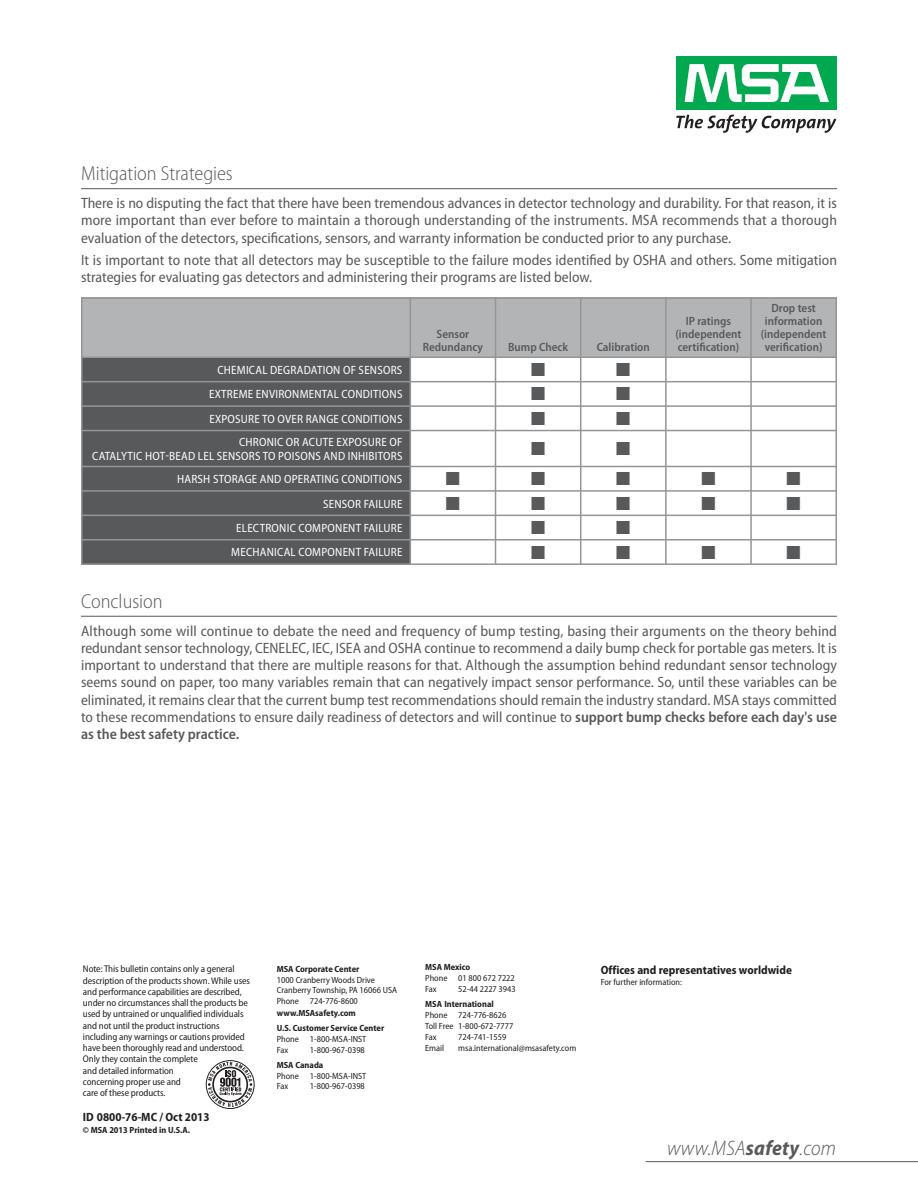
<style>
.page{position:relative;width:918px;height:1188px;background:#fff}
.page>*{position:absolute;margin:0;border:0;box-sizing:border-box;transform-origin:0 0}
.t1{font:italic 300 semi-condensed 21px "Myriad Pro";letter-spacing:.01em;color:#58595b}
.t2{font:300 semi-condensed 20.25px "Myriad Pro";color:#58595b}
.t3{font:semi-condensed 15px/17.2px "Myriad Pro";color:#58595b;text-align:justify}
.t4{font:semi-condensed 12px/24.2px "Myriad Pro";letter-spacing:.02em;color:#fff;text-align:right}
.t5{font:600 semi-condensed 12px/12.8px "Myriad Pro";color:#58595b;text-align:center}
.t6{font:700 semi-condensed 12px "Myriad Pro";color:#231f20}
.t7{font:semi-condensed 9.75px/11.2px "Myriad Pro";letter-spacing:-.01em;color:#231f20}
.t8{font:semi-condensed 9px/10.8px "Myriad Pro";color:#231f20}
.t9{font:700 semi-condensed 9px/15.1px "Myriad Pro";color:#231f20}
.s1{font-weight:600}
.s2{font-weight:700}
</style>
<div class="page">
<hr style="left:646px;top:1161px;width:272px;height:1px;background:#58595b">
<div style="left:677px;top:56px;width:160px;height:54px;background:#00a94f"></div>
<svg style="left:685px;top:64px;width:144px;height:38px"></svg>
<svg style="left:676px;top:115px;width:160px;height:18px"></svg>
<div style="left:206px;top:1060px;width:49px;height:49px;border:1px solid #231f20;border-radius:50%"></div>
<svg style="left:208px;top:1062px;width:44px;height:45px"></svg>
<div style="left:81px;top:297px;width:415px;height:60px;background:#b2b4b6"></div>
<div style="left:496px;top:297px;width:85px;height:60px;background:#b2b4b6"></div>
<div style="left:581px;top:297px;width:85px;height:60px;background:#b2b4b6"></div>
<div style="left:666px;top:297px;width:85px;height:60px;background:#b2b4b6"></div>
<div style="left:751px;top:297px;width:86px;height:60px;background:#b2b4b6"></div>
<div style="left:81px;top:357px;width:329px;height:25px;background:#58595b"></div>
<div style="left:81px;top:382px;width:329px;height:24px;background:#58595b"></div>
<div style="left:81px;top:406px;width:329px;height:25px;background:#58595b"></div>
<div style="left:81px;top:431px;width:329px;height:35px;background:#58595b"></div>
<div style="left:81px;top:466px;width:329px;height:25px;background:#58595b"></div>
<div style="left:81px;top:491px;width:329px;height:24px;background:#58595b"></div>
<div style="left:81px;top:515px;width:329px;height:25px;background:#58595b"></div>
<div style="left:81px;top:540px;width:329px;height:25px;background:#58595b"></div>
<hr style="left:81px;top:297px;width:1px;height:268px;background:#939598">
<hr style="left:410px;top:297px;width:1px;height:268px;background:#939598">
<hr style="left:495px;top:297px;width:1px;height:268px;background:#939598">
<hr style="left:580px;top:297px;width:1px;height:268px;background:#939598">
<hr style="left:665px;top:297px;width:2px;height:268px;background:#939598">
<hr style="left:750px;top:297px;width:2px;height:268px;background:#939598">
<hr style="left:836px;top:297px;width:1px;height:268px;background:#939598">
<hr style="left:81px;top:297px;width:756px;height:2px;background:#939598">
<hr style="left:81px;top:357px;width:756px;height:1px;background:#939598">
<hr style="left:81px;top:381px;width:756px;height:1px;background:#939598">
<hr style="left:81px;top:405px;width:756px;height:2px;background:#939598">
<hr style="left:81px;top:430px;width:756px;height:1px;background:#939598">
<hr style="left:81px;top:466px;width:756px;height:1px;background:#939598">
<hr style="left:81px;top:490px;width:756px;height:2px;background:#939598">
<hr style="left:81px;top:515px;width:756px;height:1px;background:#939598">
<hr style="left:81px;top:539px;width:756px;height:2px;background:#939598">
<hr style="left:81px;top:563px;width:756px;height:2px;background:#939598">
<hr style="left:81px;top:188px;width:756px;height:1px;background:#58595b">
<hr style="left:81px;top:616px;width:756px;height:1px;background:#58595b">
<h2 class="t2" style="left:81px;top:166px;width:153px">Mitigation Strategies</h2>
<p class="t3" style="left:81px;top:196px;width:758px">There is no disputing the fact that there have been tremendous advances in detector technology and durability. For that reason, it is more important than ever before to maintain a thorough understanding of the instruments. MSA recommends that a thorough evaluation of the detectors, specifications, sensors, and warranty information be conducted prior to any purchase.</p>
<p class="t3" style="left:81px;top:253px;width:758px">It is important to note that all detectors may be susceptible to the failure modes identified by OSHA and others. Some mitigation strategies for evaluating gas detectors and administering their programs are listed below.</p>
<p class="t4" style="left:209px;top:359px;width:195px">CHEMICAL DEGRADATION OF SENSORS<br>EXTREME ENVIRONMENTAL CONDITIONS<br>EXPOSURE TO OVER RANGE CONDITIONS<br>CHRONIC OR ACUTE EXPOSURE OF</p>
<p class="t4" style="left:92px;top:445px;width:312px">CATALYTIC HOT-BEAD LEL SENSORS TO POISONS AND INHIBITORS HARSH STORAGE AND OPERATING CONDITIONS<br>SENSOR FAILURE<br>ELECTRONIC COMPONENT FAILURE<br>MECHANICAL COMPONENT FAILURE</p>
<p class="t5" style="left:423px;top:328px;width:62px">Sensor<br>Redundancy</p>
<p class="t5" style="left:508px;top:341px;width:62px">Bump Check</p>
<p class="t5" style="left:597px;top:341px;width:55px">Calibration</p>
<p class="t5" style="left:676px;top:316px;width:67px">IP ratings (independent certification)</p>
<p class="t5" style="left:761px;top:303px;width:67px">Drop test information (independent verification)</p>
<h2 class="t2" style="left:81px;top:593px;width:83px">Conclusion</h2>
<p class="t3" style="left:81px;top:623px;width:758px">Although some will continue to debate the need and frequency of bump testing, basing their arguments on the theory behind redundant sensor technology, CENELEC, IEC, ISEA and OSHA continue to recommend a daily bump check for portable gas meters. It is important to understand that there are multiple reasons for that. Although the assumption behind redundant sensor technology seems sound on paper, too many variables remain that can negatively impact sensor performance. So, until these variables can be eliminated, it remains clear that the current bump test recommendations should remain the industry standard. MSA stays committed to these recommendations to ensure daily readiness of detectors and will continue to <span class="s1">support bump checks before each day's use as the best safety practice.</span></p>
<p class="t7" style="left:83px;top:964px;width:169px">Note: This bulletin contains only a general description of the products shown. While uses and performance capabilities are described, under no circumstances shall the products be used by untrained or unqualified individuals and not until the product instructions including any warnings or cautions provided have been thoroughly read and understood.<br>Only they contain the complete<br>and detailed information<br>concerning proper use and<br>care of these products.</p>
<p class="t6" style="left:83px;top:1110px;width:128px">ID 0800-76-MC / Oct 2013</p>
<p class="t9" style="left:83px;top:1122px;width:109px">© MSA 2013 Printed in U.S.A.</p>
<p class="t9" style="left:277px;top:961px;width:84px">MSA Corporate Center</p>
<p class="t8" style="left:277px;top:975px;width:122px">1000 Cranberry Woods Drive<br>Cranberry Township, PA 16066 USA<br>Phone 724-776-8600</p>
<p class="t9" style="left:277px;top:1005px;width:109px">www.MSAsafety.com<br>U.S. Customer Service Center</p>
<p class="t8" style="left:277px;top:1034px;width:91px">Phone 1-800-MSA-INST<br>Fax</p>
<p class="t8" style="left:310px;top:1045px;width:57px">1-800-967-0398</p>
<p class="t9" style="left:277px;top:1057px;width:48px">MSA Canada</p>
<p class="t8" style="left:277px;top:1071px;width:91px">Phone 1-800-MSA-INST<br>Fax</p>
<p class="t8" style="left:310px;top:1082px;width:57px">1-800-967-0398</p>
<p class="t9" style="left:425px;top:960px;width:47px">MSA Mexico</p>
<p class="t8" style="left:425px;top:973px;width:91px">Phone 01 800 672 7222<br>Fax</p>
<p class="t8" style="left:458px;top:984px;width:59px">52-44 2227 3943</p>
<p class="t9" style="left:425px;top:996px;width:70px">MSA International</p>
<p class="t8" style="left:425px;top:1010px;width:90px">Phone 724-776-8626<br>Toll Free 1-800-672-7777<br>Fax</p>
<p class="t8" style="left:458px;top:1032px;width:50px">724-741-1559</p>
<p class="t8" style="left:425px;top:1043px;width:20px">Email</p>
<p class="t8" style="left:458px;top:1043px;width:120px">msa.international@msasafety.com</p>
<p class="t6" style="left:601px;top:963px;width:193px">Offices and representatives worldwide</p>
<p class="t8" style="left:601px;top:978px;width:83px">For further information:</p>
<h1 class="t1" style="left:667px;top:1136px;width:170px">www.MSA<span class="s2">safety</span>.com</h1>
</div>
